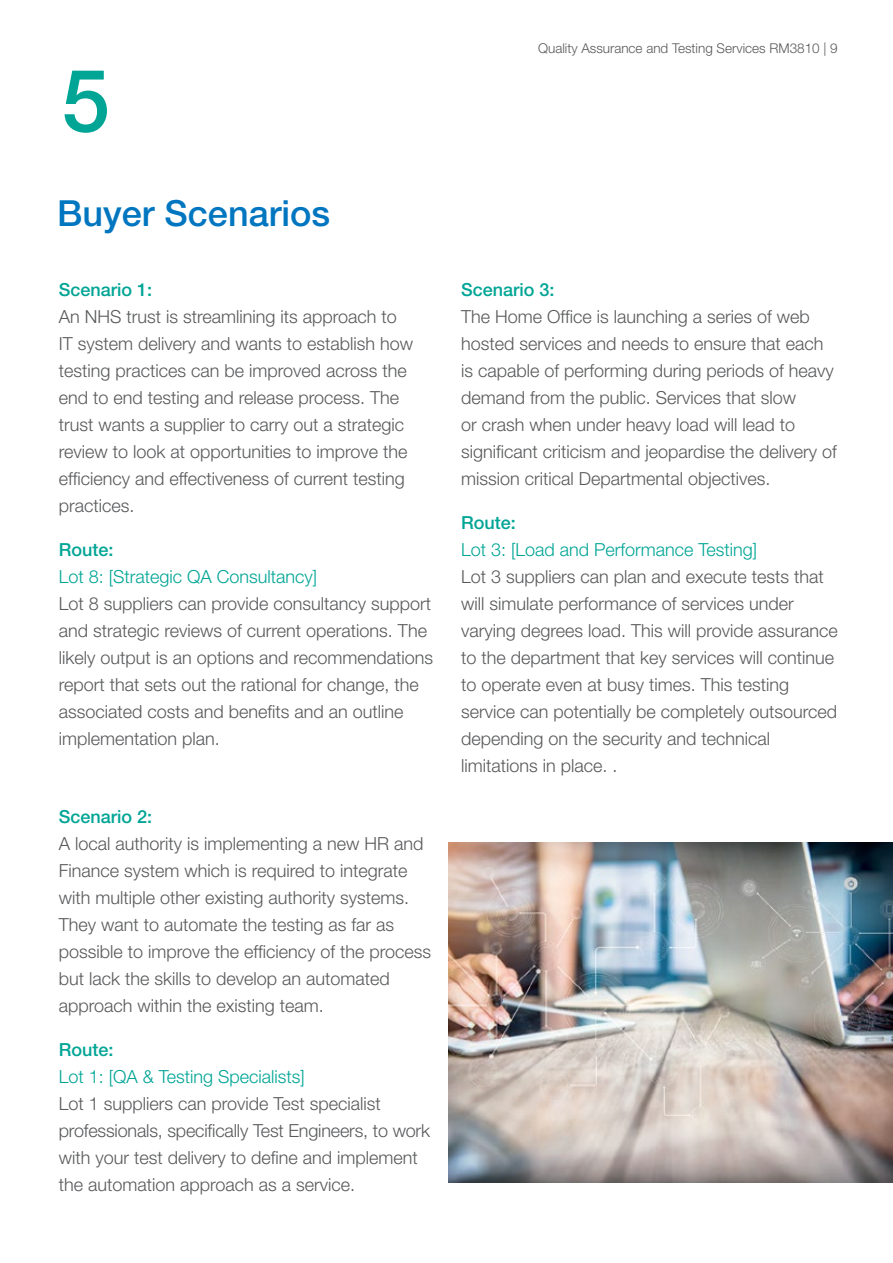
<style>
.page{position:relative;width:893px;height:1263px;background:#fff}
.page>*{position:absolute;margin:0;border:0;box-sizing:border-box;transform-origin:0 0}
.t1{font:500 87px "Helvetica Neue LT";color:#00a595}
.t2{font:500 36px "Helvetica Neue LT";color:#0076c0}
.t3{font:300 18px/27px "Helvetica Neue LT";color:#58595b}
.t4{font:300 18px "Helvetica Neue LT";color:#00a595}
.t5{font:500 18px "Helvetica Neue LT";color:#00a595}
.t6{font:300 13.5px "Helvetica Neue";color:#58595b}
</style>
<div class="page">
<img style="left:449px;top:842px;width:444px;height:340px">
<h1 class="t1" style="left:62px;top:49px;width:50px">5</h1>
<h2 class="t2" style="left:57px;top:192px;width:274px">Buyer Scenarios</h2>
<p class="t5" style="left:59px;top:279px;width:95px">Scenario 1:</p>
<p class="t3" style="left:59px;top:303px;width:356px">An NHS trust is streamlining its approach to IT system delivery and wants to establish how testing practices can be improved across the end to end testing and release process. The trust wants a supplier to carry out a strategic review to look at opportunities to improve the efficiency and effectiveness of current testing practices.</p>
<p class="t5" style="left:59px;top:539px;width:56px">Route:</p>
<p class="t4" style="left:59px;top:566px;width:260px">Lot 8: [Strategic QA Consultancy]</p>
<p class="t3" style="left:59px;top:590px;width:376px">Lot 8 suppliers can provide consultancy support and strategic reviews of current operations. The likely output is an options and recommendations report that sets out the rational for change, the associated costs and benefits and an outline implementation plan.</p>
<p class="t5" style="left:59px;top:806px;width:95px">Scenario 2:</p>
<p class="t3" style="left:59px;top:830px;width:374px">A local authority is implementing a new HR and Finance system which is required to integrate with multiple other existing authority systems.<br>They want to automate the testing as far as possible to improve the efficiency of the process but lack the skills to develop an automated approach within the existing team.</p>
<p class="t5" style="left:59px;top:1039px;width:56px">Route:</p>
<p class="t4" style="left:59px;top:1066px;width:248px">Lot 1: [QA &amp; Testing Specialists]</p>
<p class="t3" style="left:59px;top:1090px;width:373px">Lot 1 suppliers can provide Test specialist professionals, specifically Test Engineers, to work with your test delivery to define and implement the automation approach as a service.</p>
<p class="t6" style="left:538px;top:40px;width:301px">Quality Assurance and Testing Services RM3810 | 9</p>
<p class="t5" style="left:461px;top:279px;width:95px">Scenario 3:</p>
<p class="t3" style="left:461px;top:303px;width:377px">The Home Office is launching a series of web hosted services and needs to ensure that each is capable of performing during periods of heavy demand from the public. Services that slow<br>or crash when under heavy load will lead to significant criticism and jeopardise the delivery of mission critical Departmental objectives.</p>
<p class="t5" style="left:461px;top:512px;width:56px">Route:</p>
<p class="t4" style="left:461px;top:539px;width:298px">Lot 3: [Load and Performance Testing]</p>
<p class="t3" style="left:461px;top:563px;width:378px">Lot 3 suppliers can plan and execute tests that will simulate performance of services under varying degrees load. This will provide assurance to the department that key services will continue to operate even at busy times. This testing service can potentially be completely outsourced depending on the security and technical limitations in place. .</p>
</div>
